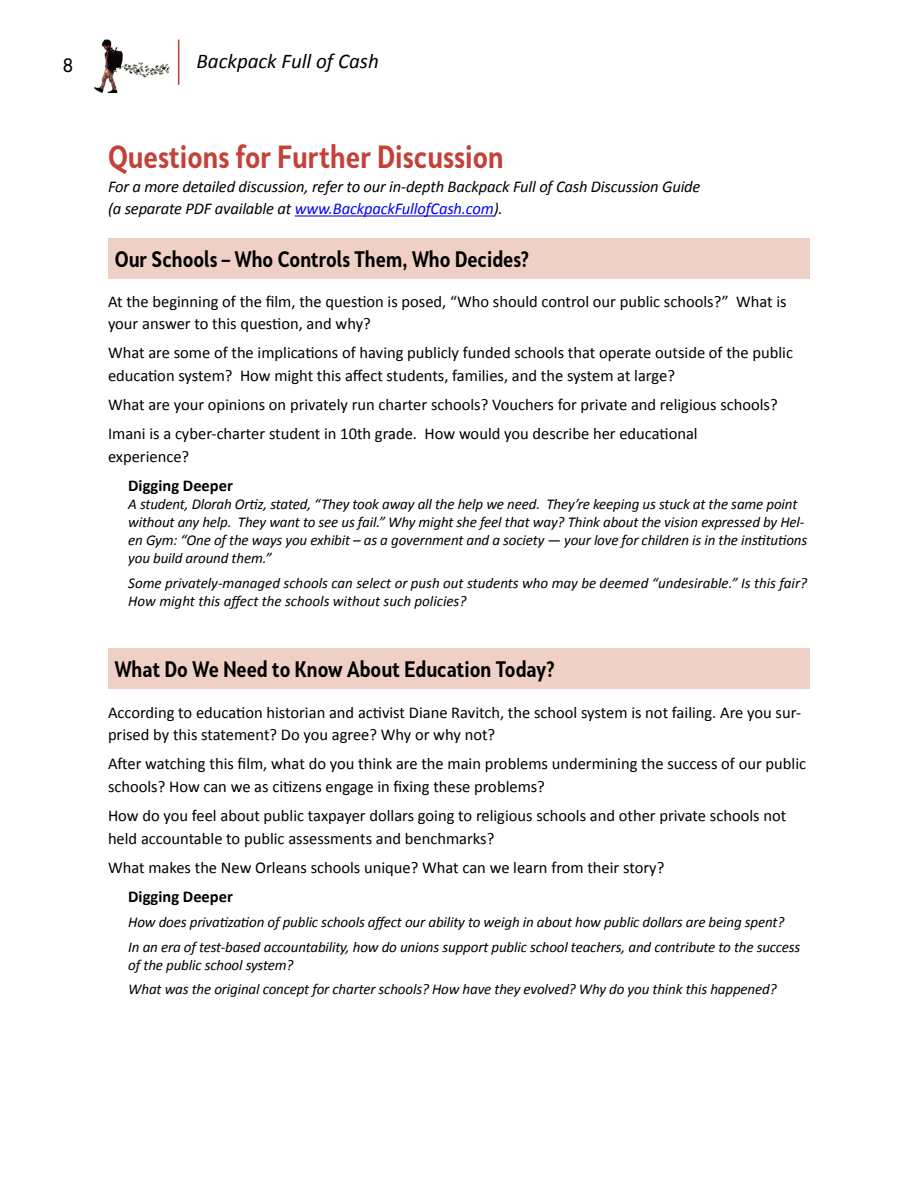
<style>
.page{position:relative;width:918px;height:1188px;background:#fff}
.page>*{position:absolute;margin:0;border:0;box-sizing:border-box;transform-origin:0 0}
.t1{font:700 30px "Skola Sans Cn";color:#c34139}
.t2{font:700 21px "Skola Sans Cn";color:#000}
.t3{font:italic 21px "Calibri";color:#000}
.t4{font:18px "Futura";color:#000}
.t5{font:16.5px/22.5px "Calibri";color:#000}
.t6{font:italic 16.5px/22.5px "Calibri";letter-spacing:-.01em;color:#000}
.t7{font:700 16.5px "Calibri";color:#000}
.t8{font:italic 15px/18px "Calibri";letter-spacing:-.01em;color:#000}
.s1{color:#00f}
</style>
<div class="page">
<img style="left:94px;top:39px;width:76px;height:54px">
<hr style="left:178px;top:40px;width:1px;height:45px;background:#c34139">
<hr style="left:295px;top:215px;width:199px;height:2px;background:#00f">
<div style="left:108px;top:239px;width:702px;height:40px;background:#eed0c5"></div>
<div style="left:108px;top:649px;width:702px;height:40px;background:#eed0c5"></div>
<p class="t4" style="left:63px;top:54px;width:12px">8</p>
<p class="t3" style="left:196px;top:48px;width:184px">Backpack Full of Cash</p>
<h1 class="t1" style="left:108px;top:138px;width:397px">Questions for Further Discussion</h1>
<p class="t6" style="left:108px;top:174px;width:594px">For a more detailed discussion, refer to our in-depth Backpack Full of Cash Discussion Guide (a separate PDF available at <span class="s1">www.BackpackFullofCash.com</span>).</p>
<p class="t2" style="left:115px;top:246px;width:416px">Our Schools – Who Controls Them, Who Decides?</p>
<p class="t5" style="left:108px;top:289px;width:680px">At the beginning of the film, the question is posed, “Who should control our public schools?” What is your answer to this question, and why?</p>
<p class="t5" style="left:108px;top:341px;width:687px">What are some of the implications of having publicly funded schools that operate outside of the public education system? How might this affect students, families, and the system at large?</p>
<p class="t5" style="left:108px;top:389px;width:671px;line-height:29.2px">What are your opinions on privately run charter schools? Vouchers for private and religious schools?<br>Imani is a cyber-charter student in 10th grade. How would you describe her educational</p>
<p class="t5" style="left:108px;top:444px;width:83px">experience?</p>
<p class="t7" style="left:128px;top:475px;width:106px">Digging Deeper</p>
<p class="t8" style="left:128px;top:494px;width:681px">A student, Dlorah Ortiz, stated, “They took away all the help we need. They’re keeping us stuck at the same point without any help. They want to see us fail.” Why might she feel that way? Think about the vision expressed by Hel&shy;en Gym: “One of the ways you exhibit – as a government and a society — your love for children is in the institutions you build around them.”</p>
<p class="t8" style="left:128px;top:573px;width:680px">Some privately-managed schools can select or push out students who may be deemed “undesirable.” Is this fair?<br>How might this affect the schools without such policies?</p>
<p class="t2" style="left:115px;top:656px;width:441px">What Do We Need to Know About Education Today?</p>
<p class="t5" style="left:108px;top:700px;width:695px">According to education historian and activist Diane Ravitch, the school system is not failing. Are you sur&shy;prised by this statement? Do you agree? Why or why not?</p>
<p class="t5" style="left:108px;top:752px;width:700px">After watching this film, what do you think are the main problems undermining the success of our public schools? How can we as citizens engage in fixing these problems?</p>
<p class="t5" style="left:108px;top:804px;width:680px">How do you feel about public taxpayer dollars going to religious schools and other private schools not held accountable to public assessments and benchmarks?</p>
<p class="t5" style="left:108px;top:855px;width:558px">What makes the New Orleans schools unique? What can we learn from their story?</p>
<p class="t7" style="left:128px;top:887px;width:106px">Digging Deeper</p>
<p class="t8" style="left:128px;top:909px;width:674px;line-height:24.8px">How does privatization of public schools affect our ability to weigh in about how public dollars are being spent?<br>In an era of test-based accountability, how do unions support public school teachers, and contribute to the success</p>
<p class="t8" style="left:128px;top:952px;width:650px;line-height:24.8px">of the public school system?<br>What was the original concept for charter schools? How have they evolved? Why do you think this happened?</p>
</div>
